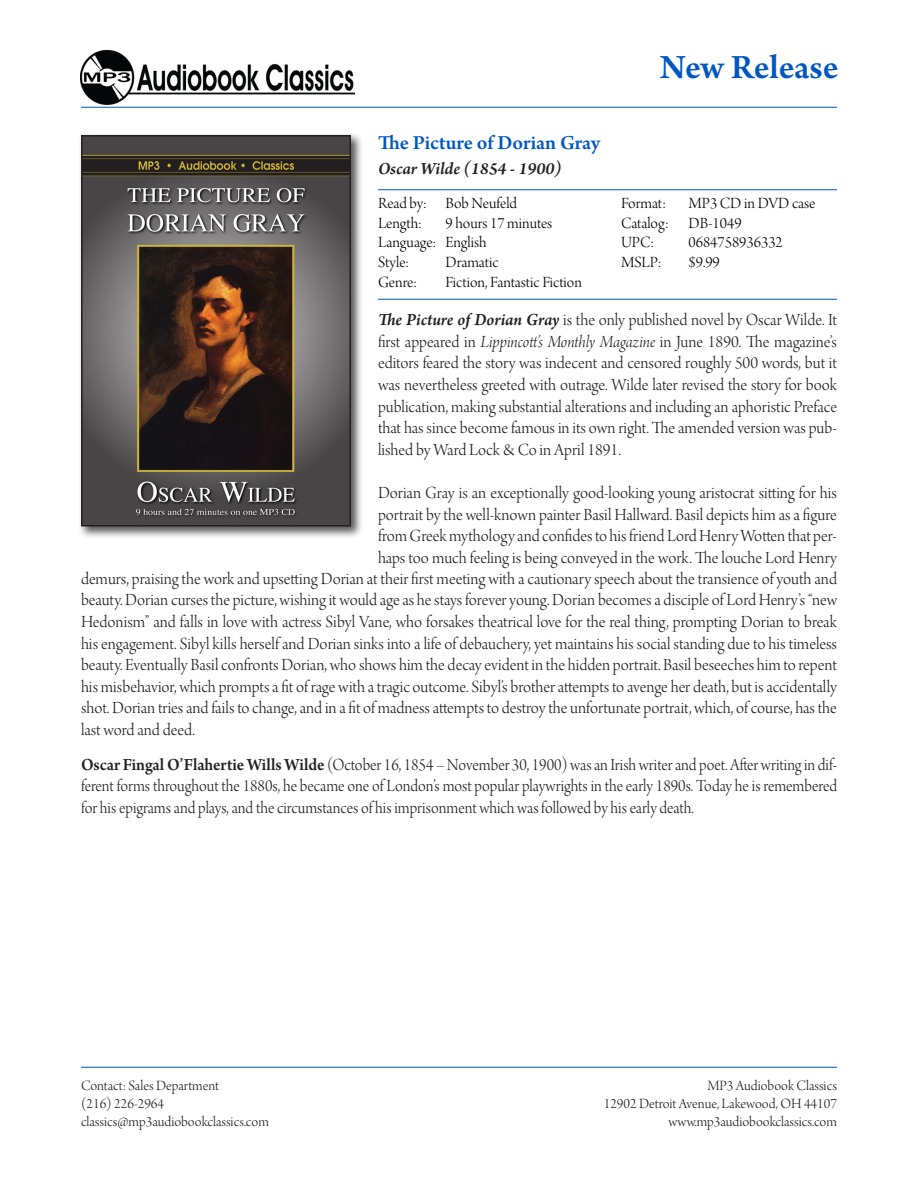
<style>
.page{position:relative;width:918px;height:1188px;background:#fff}
.page>*{position:absolute;margin:0;border:0;box-sizing:border-box;transform-origin:0 0}
.t1{font:600 36px "Arno Pro";letter-spacing:-.005em;color:#0057c2}
.t2{font:600 21px "Arno Pro";color:#0057c2}
.Description{font:18px/21.6px "Arno Pro Light Display";color:#231f20;text-align:justify}
.Description-2{font:18px/21.6px "Arno Pro Light Display";color:#231f20;text-align:justify;scale:.94 1}
.Description-3{font:italic 600 18px "Arno Pro";color:#231f20}
.Data_table{font:16.5px/19.8px "Arno Pro Light Display";color:#000}
.Data_table_2{font:16.5px/19.8px "Arno Pro Light Display";color:#000}
.Description-4{font:15px "Arno Pro Light Display";color:#231f20}
.s1{font-family:"Arno Pro";font-weight:600;font-style:italic}
.s2{font-family:"Arno Pro Light Italic Display"}
.s3{font-family:"Arno Pro";font-weight:600}
</style>
<div class="page">
<hr style="left:378px;top:189px;width:459px;height:1px;background:#0057c2">
<hr style="left:378px;top:299px;width:459px;height:1px;background:#0057c2">
<hr style="left:81px;top:1067px;width:756px;height:1px;background:#0057c2">
<hr style="left:81px;top:107px;width:756px;height:1px;background:#0057c2">
<div style="left:78px;top:132px;width:286px;height:407px;background:#231f20;opacity:.75"></div>
<img style="left:84px;top:138px;width:264px;height:385px">
<div style="left:81px;top:135px;width:270px;height:391px;border:2px solid #231f20"></div>
<img style="left:81px;top:51px;width:274px;height:54px">
<p class="t1" style="left:660px;top:47px;width:180px">New Release</p>
<p class="t2" style="left:378px;top:131px;width:224px">The Picture of Dorian Gray</p>
<p class="Description-3" style="left:378px;top:158px;width:185px">Oscar Wilde (1854 - 1900)</p>
<p class="Data_table" style="left:378px;top:194px;width:141px">Read by: Bob Neufeld<br>Length:</p>
<p class="Data_table" style="left:446px;top:214px;width:108px">9 hours 17 minutes</p>
<p class="Data_table" style="left:378px;top:234px;width:110px">Language: English</p>
<p class="Data_table" style="left:378px;top:254px;width:33px">Style:</p>
<p class="Data_table" style="left:446px;top:254px;width:54px">Dramatic</p>
<p class="Data_table" style="left:378px;top:273px;width:40px">Genre:</p>
<p class="Data_table" style="left:446px;top:273px;width:138px">Fiction, Fantastic Fiction</p>
<p class="Data_table_2" style="left:621px;top:194px;width:196px;text-indent:68px">MP3 CD in DVD case<br>Catalog: DB-1049</p>
<p class="Data_table_2" style="left:621px;top:234px;width:35px">UPC:</p>
<p class="Data_table_2" style="left:689px;top:234px;width:96px">0684758936332</p>
<p class="Data_table_2" style="left:621px;top:254px;width:42px">MSLP:</p>
<p class="Data_table_2" style="left:689px;top:254px;width:33px">$9.99</p>
<p class="Data_table_2" style="left:621px;top:194px;width:47px">Format:</p>
<p class="Description" style="left:378px;top:310px;width:461px"><span class="s1">The Picture of Dorian Gray</span> is the only published novel by Oscar Wilde. It first appeared in <span class="s2">Lippincott’s Monthly Magazine</span> in June 1890. The magazine’s editors feared the story was indecent and censored roughly 500 words, but it was nevertheless greeted with outrage. Wilde later revised the story for book publication, making substantial alterations and including an aphoristic Preface that has since become famous in its own right. The amended version was pub&shy;lished by Ward Lock &amp; Co in April 1891.</p>
<p class="Description" style="left:378px;top:483px;width:460px">Dorian Gray is an exceptionally good-looking young aristocrat sitting for his</p>
<p class="Description" style="left:378px;top:505px;width:460px">portrait by the well-known painter Basil Hallward. Basil depicts him as a figure</p>
<p class="Description" style="left:378px;top:526px;width:461px">from Greek mythology and confides to his friend Lord Henry Wotten that per-</p>
<p class="Description" style="left:378px;top:548px;width:461px">haps too much feeling is being conveyed in the work. The louche Lord Henry</p>
<p class="Description" style="left:81px;top:569px;width:758px">demurs, praising the work and upsetting Dorian at their first meeting with a cautionary speech about the transience of youth and</p>
<p class="Description" style="left:81px;top:591px;width:758px">beauty. Dorian curses the picture, wishing it would age as he stays forever young. Dorian becomes a disciple of Lord Henry’s “new</p>
<p class="Description" style="left:81px;top:612px;width:757px">Hedonism” and falls in love with actress Sibyl Vane, who forsakes theatrical love for the real thing, prompting Dorian to break</p>
<p class="Description" style="left:81px;top:634px;width:757px">his engagement. Sibyl kills herself and Dorian sinks into a life of debauchery, yet maintains his social standing due to his timeless</p>
<p class="Description" style="left:81px;top:655px;width:758px">beauty. Eventually Basil confronts Dorian, who shows him the decay evident in the hidden portrait. Basil beseeches him to repent</p>
<p class="Description" style="left:81px;top:677px;width:757px">his misbehavior, which prompts a fit of rage with a tragic outcome. Sibyl’s brother attempts to avenge her death, but is accidentally</p>
<p class="Description" style="left:81px;top:699px;width:757px">shot. Dorian tries and fails to change, and in a fit of madness attempts to destroy the unfortunate portrait, which, of course, has the</p>
<p class="Description" style="left:81px;top:720px;width:115px">last word and deed.</p>
<p class="Description-2" style="left:81px;top:755px;width:806px"><span class="s3">Oscar Fingal O’Flahertie Wills Wilde</span> (October 16, 1854 – November 30, 1900) was an Irish writer and poet. After writing in dif&shy;ferent forms throughout the 1880s, he became one of London’s most popular playwrights in the early 1890s. Today he is remembered for his epigrams and plays, and the circumstances of his imprisonment which was followed by his early death.</p>
<p class="Description-4" style="left:81px;top:1078px;width:140px">Contact: Sales Department</p>
<p class="Description-4" style="left:81px;top:1096px;width:85px">(216) 226-2964</p>
<p class="Description-4" style="left:81px;top:1114px;width:189px">classics@mp3audiobookclassics.com</p>
<p class="Description-4" style="left:707px;top:1078px;width:131px">MP3 Audiobook Classics</p>
<p class="Description-4" style="left:604px;top:1096px;width:235px">12902 Detroit Avenue, Lakewood, OH 44107</p>
<p class="Description-4" style="left:669px;top:1114px;width:170px">www.mp3audiobookclassics.com</p>
</div>
